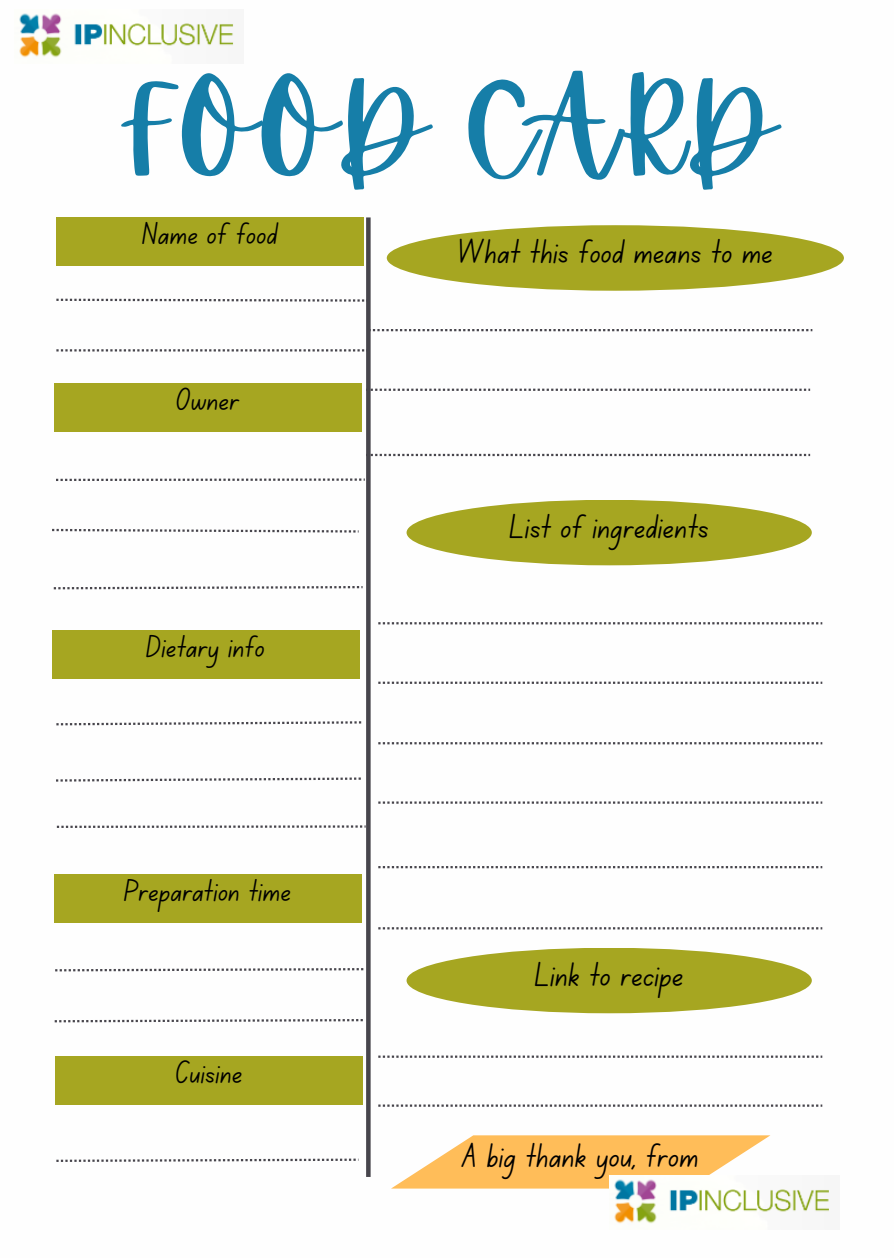
<style>
.page{position:relative;width:894px;height:1258px;background:#fff}
.page>*{position:absolute;margin:0;border:0;box-sizing:border-box;transform-origin:0 0}
.t1{font:118.5px "Apricots";color:#167ea8}
.t2{font:34.5px "Canva School Font";color:#000}
.t3{font:31.5px "Canva School Font";color:#000}
</style>
<div class="page">
<svg style="left:366px;top:217px;width:4px;height:960px;background:#4c4a51"></svg>
<svg style="left:378px;top:622px;width:444px;height:2px"></svg>
<svg style="left:378px;top:682px;width:444px;height:2px"></svg>
<svg style="left:378px;top:742px;width:444px;height:2px"></svg>
<svg style="left:378px;top:801px;width:444px;height:3px"></svg>
<svg style="left:378px;top:866px;width:444px;height:2px"></svg>
<svg style="left:378px;top:927px;width:444px;height:2px"></svg>
<svg style="left:378px;top:1055px;width:444px;height:3px"></svg>
<svg style="left:378px;top:1104px;width:444px;height:3px"></svg>
<svg style="left:56px;top:299px;width:311px;height:3px"></svg>
<svg style="left:54px;top:586px;width:308px;height:3px"></svg>
<svg style="left:55px;top:968px;width:308px;height:3px"></svg>
<svg style="left:368px;top:329px;width:444px;height:2px"></svg>
<svg style="left:366px;top:389px;width:443px;height:2px"></svg>
<svg style="left:366px;top:454px;width:443px;height:2px"></svg>
<svg style="left:56px;top:721px;width:305px;height:4px"></svg>
<svg style="left:56px;top:349px;width:311px;height:2px"></svg>
<svg style="left:52px;top:529px;width:306px;height:3px"></svg>
<svg style="left:56px;top:1158px;width:303px;height:4px"></svg>
<div style="left:56px;top:217px;width:307px;height:49px;background:#a6a621"></div>
<div style="left:54px;top:383px;width:307px;height:49px;background:#a6a621"></div>
<div style="left:52px;top:629px;width:307px;height:49px;background:#a6a621"></div>
<div style="left:55px;top:1055px;width:308px;height:49px;background:#a6a621"></div>
<div style="left:54px;top:874px;width:307px;height:49px;background:#a6a621"></div>
<div style="left:406px;top:500px;width:405px;height:65px;background:#a6a621;border-radius:50%"></div>
<div style="left:386px;top:225px;width:457px;height:66px;background:#a6a621;border-radius:50%"></div>
<img style="left:19px;top:13px;width:215px;height:45px">
<svg style="left:392px;top:1135px;width:378px;height:53px"></svg>
<img style="left:609px;top:1175px;width:220px;height:49px">
<svg style="left:55px;top:1019px;width:308px;height:3px"></svg>
<svg style="left:57px;top:825px;width:308px;height:3px"></svg>
<svg style="left:56px;top:478px;width:309px;height:3px"></svg>
<svg style="left:56px;top:777px;width:305px;height:4px"></svg>
<div style="left:406px;top:948px;width:405px;height:65px;background:#a6a621;border-radius:50%"></div>
<p class="t1" style="left:120px;top:61px;width:655px">FOOD CARD</p>
<p class="t3" style="left:142px;top:220px;width:137px">Name of food</p>
<p class="t3" style="left:176px;top:386px;width:65px">Owner</p>
<p class="t3" style="left:146px;top:632px;width:120px">Dietary info</p>
<p class="t3" style="left:124px;top:877px;width:168px">Preparation time</p>
<p class="t3" style="left:175px;top:1058px;width:68px">Cuisine</p>
<p class="t2" style="left:457px;top:237px;width:317px">What this food means to me</p>
<p class="t2" style="left:509px;top:511px;width:200px">List of ingredients</p>
<p class="t2" style="left:534px;top:959px;width:150px">Link to recipe</p>
<p class="t2" style="left:462px;top:1140px;width:237px">A big thank you, from</p>
</div>
